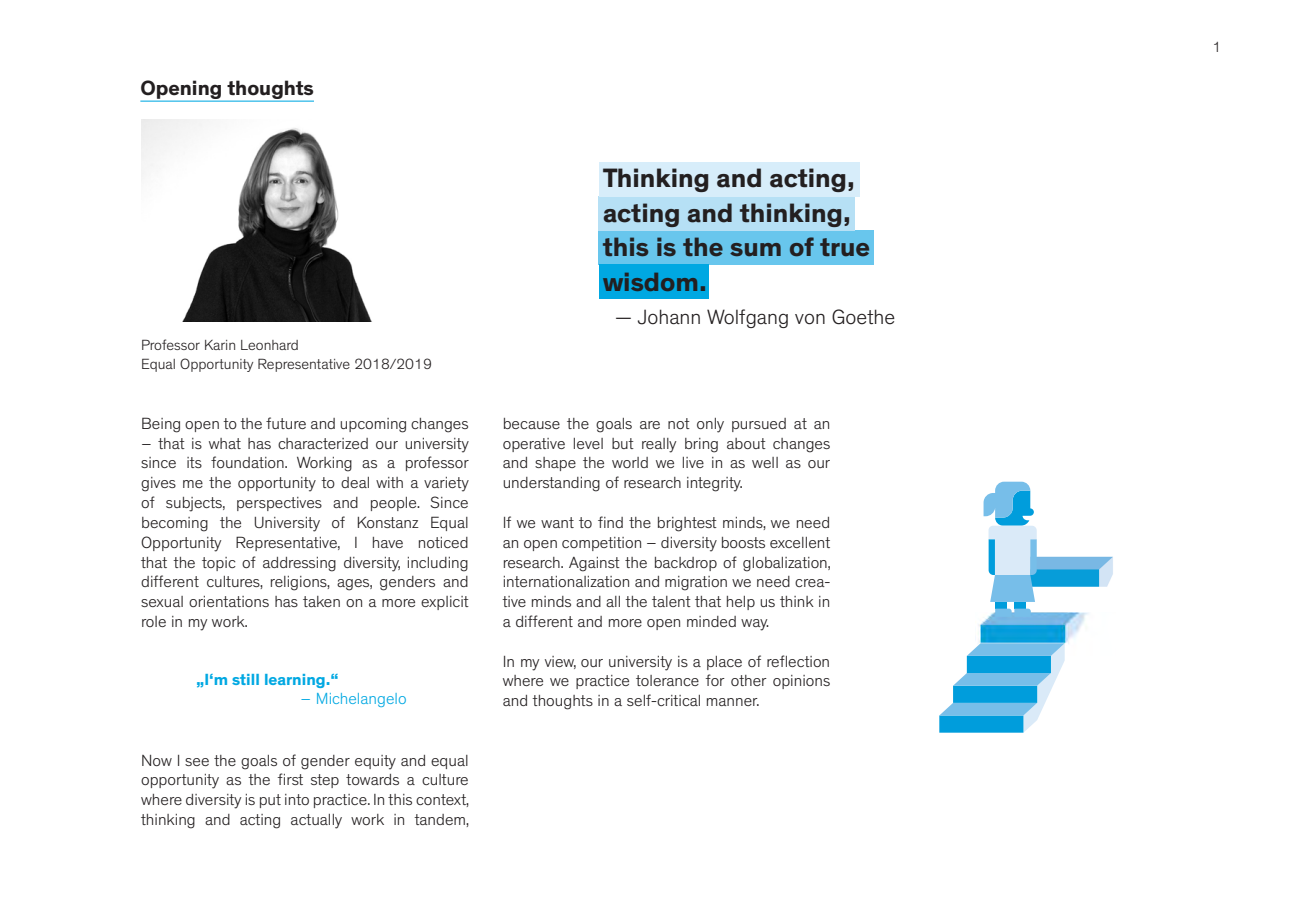
<style>
.page{position:relative;width:1289px;height:919px;background:#fff}
.page>*{position:absolute;margin:0;border:0;box-sizing:border-box;transform-origin:0 0}
.t1{font:700 27px "Theinhardt";color:#231f20}
.t2{font:300 21px "Theinhardt";color:#231f20}
.Überschrift_Artikel{font:700 21px "Theinhardt";color:#231f20}
.t3{font:300 16.5px/19.8px "Theinhardt";color:#231f20;text-align:justify}
.t4{font:700 16.5px "Theinhardt";color:#00a8e2}
.t5{font:300 16.5px "Theinhardt";color:#00a8e2}
.t6{font:300 15px/19.8px "Theinhardt";color:#231f20}
</style>
<div class="page">
<div style="left:598px;top:230px;width:276px;height:34px;background:#68c6ed"></div>
<div style="left:598px;top:264px;width:110px;height:34px;background:#00a8e2"></div>
<div style="left:598px;top:196px;width:257px;height:34px;background:#b6e0f5"></div>
<div style="left:598px;top:162px;width:261px;height:34px;background:#d7edfa"></div>
<hr style="left:140px;top:101px;width:174px;height:1px;background:#00a8e2">
<img style="left:141px;top:119px;width:231px;height:202px">
<img style="left:975px;top:612px;width:114px;height:43px">
<img style="left:1036px;top:550px;width:77px;height:37px">
<svg style="left:939px;top:643px;width:125px;height:89px"></svg>
<div style="left:1014px;top:602px;width:11px;height:6px;background:#009ddc"></div>
<div style="left:995px;top:602px;width:11px;height:6px;background:#009ddc"></div>
<svg style="left:983px;top:481px;width:53px;height:121px"></svg>
<svg style="left:995px;top:608px;width:35px;height:8px"></svg>
<p class="Überschrift_Artikel" style="left:140px;top:75px;width:175px">Opening thoughts</p>
<p class="t6" style="left:141px;top:335px;width:292px">Professor Karin Leonhard<br>Equal Opportunity Representative 2018/2019</p>
<p class="t3" style="left:141px;top:413px;width:329px">Being open to the future and upcoming changes</p>
<p class="t3" style="left:141px;top:433px;width:329px">– that is what has characterized our university since its foundation. Working as a professor gives me the opportunity to deal with a variety of subjects, perspectives and people. Since becoming the University of Konstanz Equal Opportunity Representative, I have noticed that the topic of addressing diversity, including different cultures, religions, ages, genders and sexual orientations has taken on a more explicit role in my work.</p>
<p class="t4" style="left:196px;top:668px;width:144px">‚I‘m still learning.“</p>
<p class="t5" style="left:300px;top:689px;width:108px">– Michelangelo</p>
<p class="t3" style="left:141px;top:750px;width:329px">Now I see the goals of gender equity and equal opportunity as the first step towards a culture where diversity is put into practice. In this context, thinking and acting actually work in tandem,</p>
<p class="t1" style="left:603px;top:161px;width:253px">Thinking and acting,</p>
<p class="t1" style="left:603px;top:196px;width:249px">acting and thinking,</p>
<p class="t1" style="left:603px;top:230px;width:269px">this is the sum of true</p>
<p class="t1" style="left:603px;top:265px;width:105px">wisdom.</p>
<p class="t2" style="left:615px;top:304px;width:281px">— Johann Wolfgang von Goethe</p>
<p class="t3" style="left:502px;top:413px;width:329px">because the goals are not only pursued at an operative level but really bring about changes and shape the world we live in as well as our understanding of research integrity.</p>
<p class="t3" style="left:502px;top:512px;width:329px">If we want to find the brightest minds, we need an open competition – diversity boosts excellent research. Against the backdrop of globalization, internationalization and migration we need crea&shy;tive minds and all the talent that help us think in a different and more open minded way.</p>
<p class="t3" style="left:502px;top:651px;width:329px">In my view, our university is a place of reflection where we practice tolerance for other opinions and thoughts in a self-critical manner.</p>
<p class="t6" style="left:1212px;top:38px;width:10px">1</p>
</div>
